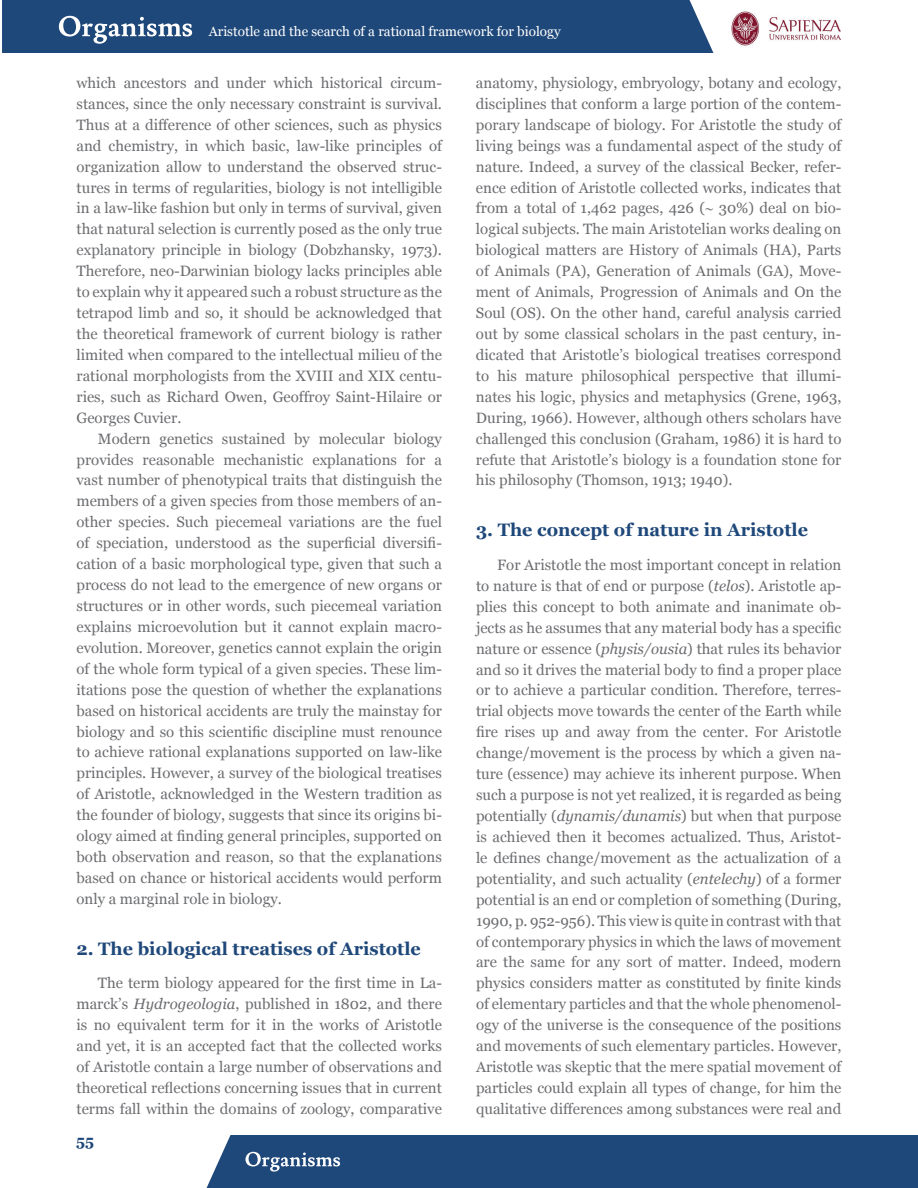
<style>
.page{position:relative;width:918px;height:1188px;background:#fff}
.page>*{position:absolute;margin:0;border:0;box-sizing:border-box;transform-origin:0 0}
.t1{font:700 18px "Georgia";color:#1f487a}
.t2{font:15px/21px "Georgia";color:#6c6d70;text-align:justify}
.t3{font:700 15px "Georgia";color:#1f487a}
.t4{font:13.5px "Georgia";color:#fff}
.s1{font-style:italic}
</style>
<div class="page">
<img style="left:731px;top:11px;width:110px;height:35px">
<div style="left:2px;top:0;width:711px;height:53px;background:#1f487a"></div>
<div style="left:207px;top:1135px;width:711px;height:53px;background:#1f487a"></div>
<p class="t4" style="left:209px;top:23px;width:353px">Aristotle and the search of a rational framework for biology</p>
<p class="t2" style="left:77px;top:73px;width:367px">which ancestors and under which historical circum&shy;stances, since the only necessary constraint is survival.<br>Thus at a difference of other sciences, such as physics and chemistry, in which basic, law-like principles of organization allow to understand the observed struc&shy;tures in terms of regularities, biology is not intelligible in a law-like fashion but only in terms of survival, given that natural selection is currently posed as the only true explanatory principle in biology (Dobzhansky, 1973).<br>Therefore, neo-Darwinian biology lacks principles able to explain why it appeared such a robust structure as the tetrapod limb and so, it should be acknowledged that the theoretical framework of current biology is rather limited when compared to the intellectual milieu of the rational morphologists from the XVIII and XIX centu&shy;ries, such as Richard Owen, Geoffroy Saint-Hilaire or Georges Cuvier.</p>
<p class="t2" style="left:77px;top:428px;width:367px;text-indent:21px">Modern genetics sustained by molecular biology provides reasonable mechanistic explanations for a vast number of phenotypical traits that distinguish the members of a given species from those members of an&shy;other species. Such piecemeal variations are the fuel of speciation, understood as the superficial diversifi&shy;cation of a basic morphological type, given that such a process do not lead to the emergence of new organs or structures or in other words, such piecemeal variation explains microevolution but it cannot explain macro&shy;evolution. Moreover, genetics cannot explain the origin of the whole form typical of a given species. These lim&shy;itations pose the question of whether the explanations based on historical accidents are truly the mainstay for biology and so this scientific discipline must renounce to achieve rational explanations supported on law-like principles. However, a survey of the biological treatises of Aristotle, acknowledged in the Western tradition as the founder of biology, suggests that since its origins bi&shy;ology aimed at finding general principles, supported on both observation and reason, so that the explanations based on chance or historical accidents would perform only a marginal role in biology.</p>
<p class="t1" style="left:77px;top:937px;width:346px">2. The biological treatises of Aristotle</p>
<p class="t2" style="left:77px;top:973px;width:367px;text-indent:21px">The term biology appeared for the first time in La&shy;marck’s <span class="s1">Hydrogeologia</span>, published in 1802, and there is no equivalent term for it in the works of Aristotle and yet, it is an accepted fact that the collected works of Aristotle contain a large number of observations and theoretical reflections concerning issues that in current terms fall within the domains of zoology, comparative</p>
<p class="t3" style="left:76px;top:1132px;width:19px">55</p>
<p class="t2" style="left:476px;top:73px;width:367px">anatomy, physiology, embryology, botany and ecology, disciplines that conform a large portion of the contem&shy;porary landscape of biology. For Aristotle the study of living beings was a fundamental aspect of the study of nature. Indeed, a survey of the classical Becker, refer&shy;ence edition of Aristotle collected works, indicates that from a total of 1,462 pages, 426 (∼ 30%) deal on bio&shy;logical subjects. The main Aristotelian works dealing on biological matters are History of Animals (HA), Parts of Animals (PA), Generation of Animals (GA), Move&shy;ment of Animals, Progression of Animals and On the Soul (OS). On the other hand, careful analysis carried out by some classical scholars in the past century, in&shy;dicated that Aristotle’s biological treatises correspond to his mature philosophical perspective that illumi&shy;nates his logic, physics and metaphysics (Grene, 1963, During, 1966). However, although others scholars have challenged this conclusion (Graham, 1986) it is hard to refute that Aristotle’s biology is a foundation stone for his philosophy (Thomson, 1913; 1940).</p>
<p class="t1" style="left:476px;top:518px;width:333px">3. The concept of nature in Aristotle</p>
<p class="t2" style="left:476px;top:555px;width:367px;text-indent:21px">For Aristotle the most important concept in relation to nature is that of end or purpose (<span class="s1">telos</span>). Aristotle ap&shy;plies this concept to both animate and inanimate ob&shy;jects as he assumes that any material body has a specific nature or essence (<span class="s1">physis/ousia</span>) that rules its behavior and so it drives the material body to find a proper place or to achieve a particular condition. Therefore, terres&shy;trial objects move towards the center of the Earth while fire rises up and away from the center. For Aristotle change/movement is the process by which a given na&shy;ture (essence) may achieve its inherent purpose. When such a purpose is not yet realized, it is regarded as being potentially (<span class="s1">dynamis/dunamis</span>) but when that purpose is achieved then it becomes actualized. Thus, Aristot&shy;le defines change/movement as the actualization of a potentiality, and such actuality (<span class="s1">entelechy</span>) of a former potential is an end or completion of something (During, 1990, p. 952-956). This view is quite in contrast with that of contemporary physics in which the laws of movement are the same for any sort of matter. Indeed, modern physics considers matter as constituted by finite kinds of elementary particles and that the whole phenomenol&shy;ogy of the universe is the consequence of the positions and movements of such elementary particles. However, Aristotle was skeptic that the mere spatial movement of particles could explain all types of change, for him the qualitative differences among substances were real and</p>
</div>
